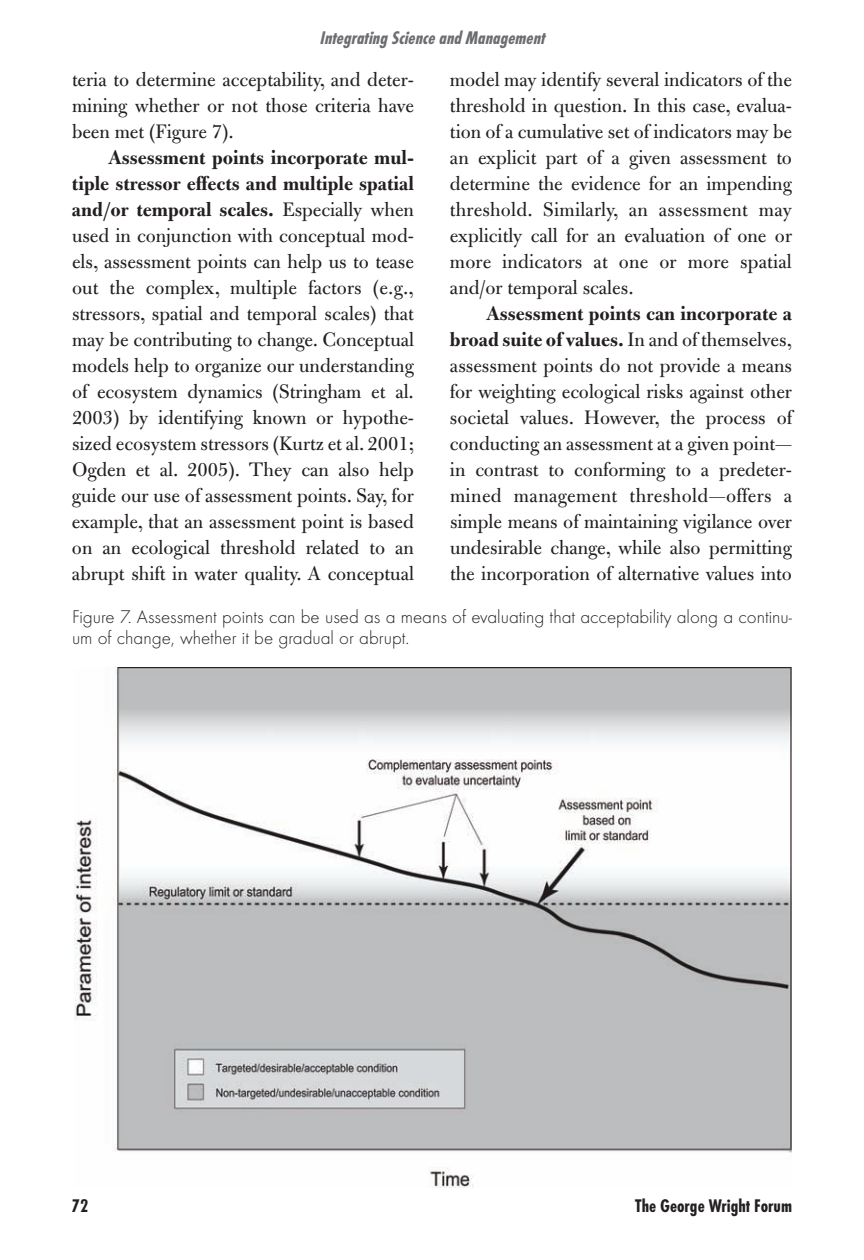
<style>
.page{position:relative;width:864px;height:1260px;background:#fff}
.page>*{position:absolute;margin:0;border:0;box-sizing:border-box;transform-origin:0 0}
.t1{font:21px/26px "Bulmer";color:#231f20;text-align:justify}
.t2{font:300 19px/21px "Function LH";color:#231f20}
.t3{font:italic 700 19px "Function Cond";color:#6c6d70}
.t4{font:700 19px "Function Cond";color:#231f20}
.s1{font-weight:700}
</style>
<div class="page">
<img style="left:75px;top:668px;width:717px;height:520px">
<p class="t3" style="left:320px;top:26px;width:227px">Integrating Science and Management</p>
<p class="t1" style="left:72px;top:69px;width:344px">teria to determine acceptability, and deter&shy;mining whether or not those criteria have been met (Figure 7).</p>
<p class="t1" style="left:72px;top:147px;width:344px;text-indent:36px"><span class="s1">Assessment points incorporate mul&shy;tiple stressor effects and multiple spatial and/or temporal scales.</span> Especially when used in conjunction with conceptual mod&shy;els, assessment points can help us to tease out the complex, multiple factors (e.g., stressors, spatial and temporal scales) that may be contributing to change. Conceptual models help to organize our understanding of ecosystem dynamics (Stringham et al.<br>2003) by identifying known or hypothe&shy;sized ecosystem stressors (Kurtz et al. 2001; Ogden et al. 2005). They can also help guide our use of assessment points. Say, for example, that an assessment point is based on an ecological threshold related to an abrupt shift in water quality. A conceptual</p>
<p class="t1" style="left:450px;top:69px;width:344px">model may identify several indicators of the threshold in question. In this case, evalua&shy;tion of a cumulative set of indicators may be an explicit part of a given assessment to determine the evidence for an impending threshold. Similarly, an assessment may explicitly call for an evaluation of one or more indicators at one or more spatial and/or temporal scales.</p>
<p class="t1" style="left:450px;top:303px;width:344px;text-indent:36px"><span class="s1">Assessment points can incorporate a broad suite of values.</span> In and of themselves, assessment points do not provide a means for weighting ecological risks against other societal values. However, the process of conducting an assessment at a given point— in contrast to conforming to a predeter&shy;mined management threshold—offers a simple means of maintaining vigilance over undesirable change, while also permitting the incorporation of alternative values into</p>
<p class="t2" style="left:72px;top:606px;width:722px">Figure 7. Assessment points can be used as a means of evaluating that acceptability along a continu&shy;um of change, whether it be gradual or abrupt.</p>
<p class="t4" style="left:72px;top:1194px;width:18px">72</p>
<p class="t4" style="left:635px;top:1194px;width:158px">The George Wright Forum</p>
</div>
